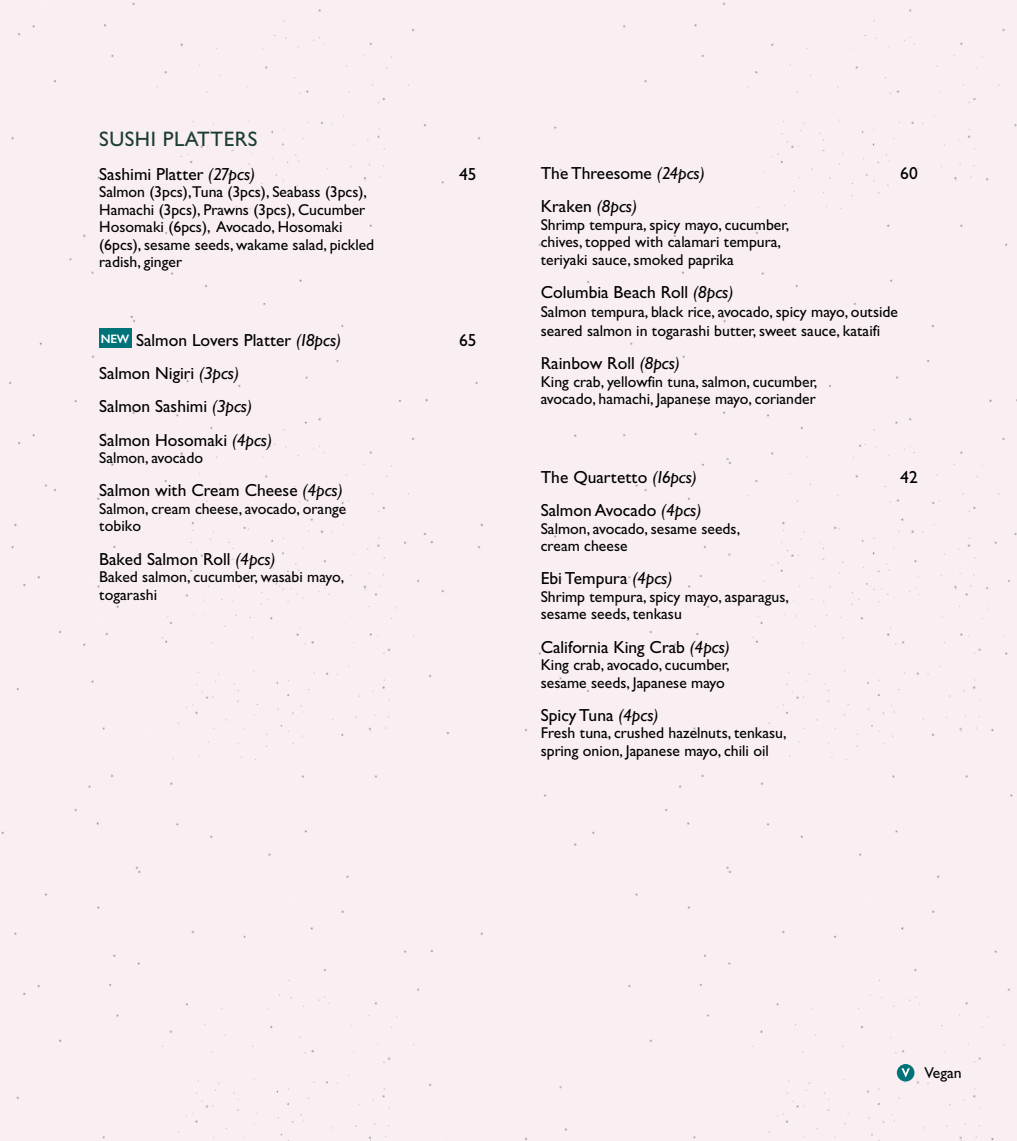
<style>
.page{position:relative;width:1017px;height:1141px;background:#fff}
.page>*{position:absolute;margin:0;border:0;box-sizing:border-box;transform-origin:0 0}
.t1{font:21px "Gill Sans Hel";letter-spacing:.025em;color:#1a3c34}
.t2{font:17.5px/33.2px "Gill Sans Hel";color:#000}
.t3{font:15.75px/17.5px "Gill Sans Hel";color:#000}
.s1{font-style:italic}
</style>
<div class="page">
<div style="left:0;top:0;width:499px;height:1141px;background:#f9eff2"></div>
<div style="left:509px;top:0;width:508px;height:1141px;background:#f9eff2"></div>
<h1 class="t1" style="left:99px;top:129px;width:160px">SUSHI PLATTERS</h1>
<p class="t2" style="left:99px;top:158px;width:158px">Sashimi Platter <span class="s1">(27pcs)</span></p>
<p class="t2" style="left:459px;top:158px;width:19px">45</p>
<p class="t3" style="left:99px;top:184px;width:277px">Salmon (3pcs),Tuna (3pcs), Seabass (3pcs), Hamachi (3pcs), Prawns (3pcs), Cucumber Hosomaki (6pcs), Avocado, Hosomaki (6pcs), sesame seeds, wakame salad, pickled radish, ginger</p>
<p class="t2" style="left:101px;top:324px;width:242px"><sup>NEW</sup> Salmon Lovers Platter <span class="s1">(18pcs)</span></p>
<p class="t2" style="left:459px;top:324px;width:19px">65</p>
<p class="t2" style="left:99px;top:357px;width:174px">Salmon Nigiri <span class="s1">(3pcs)<br></span>Salmon Sashimi <span class="s1">(3pcs)<br></span>Salmon Hosomaki <span class="s1">(4pcs)</span></p>
<p class="t3" style="left:99px;top:450px;width:105px">Salmon, avocado</p>
<p class="t2" style="left:99px;top:474px;width:245px">Salmon with Cream Cheese <span class="s1">(4pcs)</span></p>
<p class="t3" style="left:99px;top:500px;width:249px">Salmon, cream cheese, avocado, orange tobiko</p>
<p class="t2" style="left:99px;top:543px;width:178px">Baked Salmon Roll <span class="s1">(4pcs)</span></p>
<p class="t3" style="left:99px;top:569px;width:247px">Baked salmon, cucumber, wasabi mayo, togarashi</p>
<p class="t2" style="left:541px;top:157px;width:166px">The Threesome <span class="s1">(24pcs)</span></p>
<p class="t2" style="left:900px;top:157px;width:19px">60</p>
<p class="t2" style="left:541px;top:190px;width:98px">Kraken <span class="s1">(8pcs)</span></p>
<p class="t3" style="left:541px;top:216px;width:250px">Shrimp tempura, spicy mayo, cucumber, chives, topped with calamari tempura, teriyaki sauce, smoked paprika</p>
<p class="t2" style="left:541px;top:276px;width:194px">Columbia Beach Roll <span class="s1">(8pcs)</span></p>
<p class="t3" style="left:541px;top:303px;width:359px;line-height:18.9px">Salmon tempura, black rice, avocado, spicy mayo, outside seared salmon in togarashi butter, sweet sauce, kataifi</p>
<p class="t2" style="left:541px;top:347px;width:141px">Rainbow Roll <span class="s1">(8pcs)</span></p>
<p class="t3" style="left:541px;top:373px;width:278px">King crab, yellowfin tuna, salmon, cucumber, avocado, hamachi, Japanese mayo, coriander</p>
<p class="t2" style="left:541px;top:461px;width:158px">The Quartetto <span class="s1">(16pcs)</span></p>
<p class="t2" style="left:900px;top:461px;width:19px">42</p>
<p class="t2" style="left:541px;top:494px;width:162px">Salmon Avocado <span class="s1">(4pcs)</span></p>
<p class="t3" style="left:541px;top:520px;width:201px">Salmon, avocado, sesame seeds, cream cheese</p>
<p class="t2" style="left:541px;top:562px;width:133px">Ebi Tempura <span class="s1">(4pcs)</span></p>
<p class="t3" style="left:541px;top:588px;width:250px">Shrimp tempura, spicy mayo, asparagus, sesame seeds, tenkasu</p>
<p class="t2" style="left:541px;top:631px;width:191px">California King Crab <span class="s1">(4pcs)</span></p>
<p class="t3" style="left:541px;top:657px;width:190px">King crab, avocado, cucumber, sesame seeds, Japanese mayo</p>
<p class="t2" style="left:541px;top:699px;width:119px">Spicy Tuna <span class="s1">(4pcs)</span></p>
<p class="t3" style="left:541px;top:725px;width:247px">Fresh tuna, crushed hazelnuts, tenkasu, spring onion, Japanese mayo, chili oil</p>
<p class="t3" style="left:924px;top:1064px;width:39px">Vegan</p>
</div>
